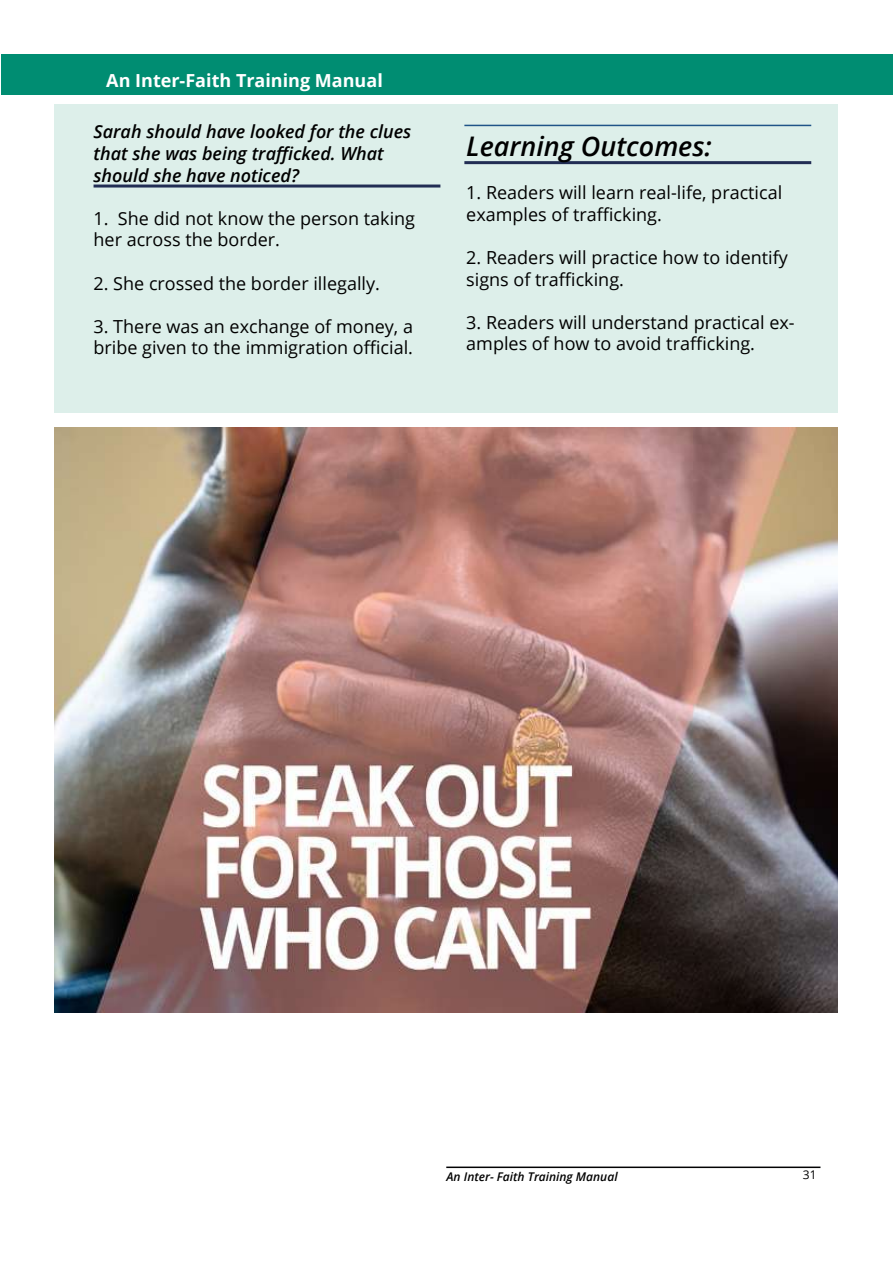
<style>
.page{position:relative;width:893px;height:1263px;background:#fff}
.page>*{position:absolute;margin:0;border:0;box-sizing:border-box;transform-origin:0 0}
.t1{font:italic 600 27px "Open Sans";color:#000}
.t2{font:18px/21.6px "Open Sans";color:#000}
.t3{font:italic 600 18px/21.6px "Open Sans";color:#000}
.t4{font:700 18px "Open Sans";color:#fff}
.t5{font:italic 600 12px "Open Sans";color:#000}
.t6{font:12px "Open Sans";color:#000}
</style>
<div class="page">
<hr style="left:446px;top:1166px;width:374px;height:2px;background:#020203">
<div style="left:54px;top:105px;width:783px;height:308px;background:#ddefea"></div>
<div style="left:2px;top:54px;width:891px;height:41px;background:#008d72"></div>
<hr style="left:94px;top:185px;width:346px;height:3px;background:#212d54">
<hr style="left:464px;top:161px;width:347px;height:3px;background:#212d54">
<hr style="left:464px;top:125px;width:347px;height:1px;background:#1f5488">
<img style="left:54px;top:428px;width:783px;height:584px">
<p class="t4" style="left:106px;top:68px;width:278px">An Inter-Faith Training Manual</p>
<p class="t3" style="left:94px;top:121px;width:319px">Sarah should have looked for the clues that she was being trafficked. What should she have noticed?</p>
<p class="t2" style="left:94px;top:207px;width:323px">1. She did not know the person taking her across the border.</p>
<p class="t2" style="left:94px;top:272px;width:288px">2. She crossed the border illegally.</p>
<p class="t2" style="left:94px;top:315px;width:321px">3. There was an exchange of money, a bribe given to the immigration official.</p>
<h1 class="t1" style="left:466px;top:128px;width:247px">Learning Outcomes:</h1>
<p class="t2" style="left:466px;top:181px;width:318px">1. Readers will learn real-life, practical examples of trafficking.</p>
<p class="t2" style="left:466px;top:246px;width:323px">2. Readers will practice how to identify signs of trafficking.</p>
<p class="t2" style="left:466px;top:311px;width:330px">3. Readers will understand practical ex&shy;amples of how to avoid trafficking.</p>
<p class="t5" style="left:446px;top:1168px;width:173px">An Inter- Faith Training Manual</p>
<p class="t6" style="left:803px;top:1167px;width:15px">31</p>
</div>
